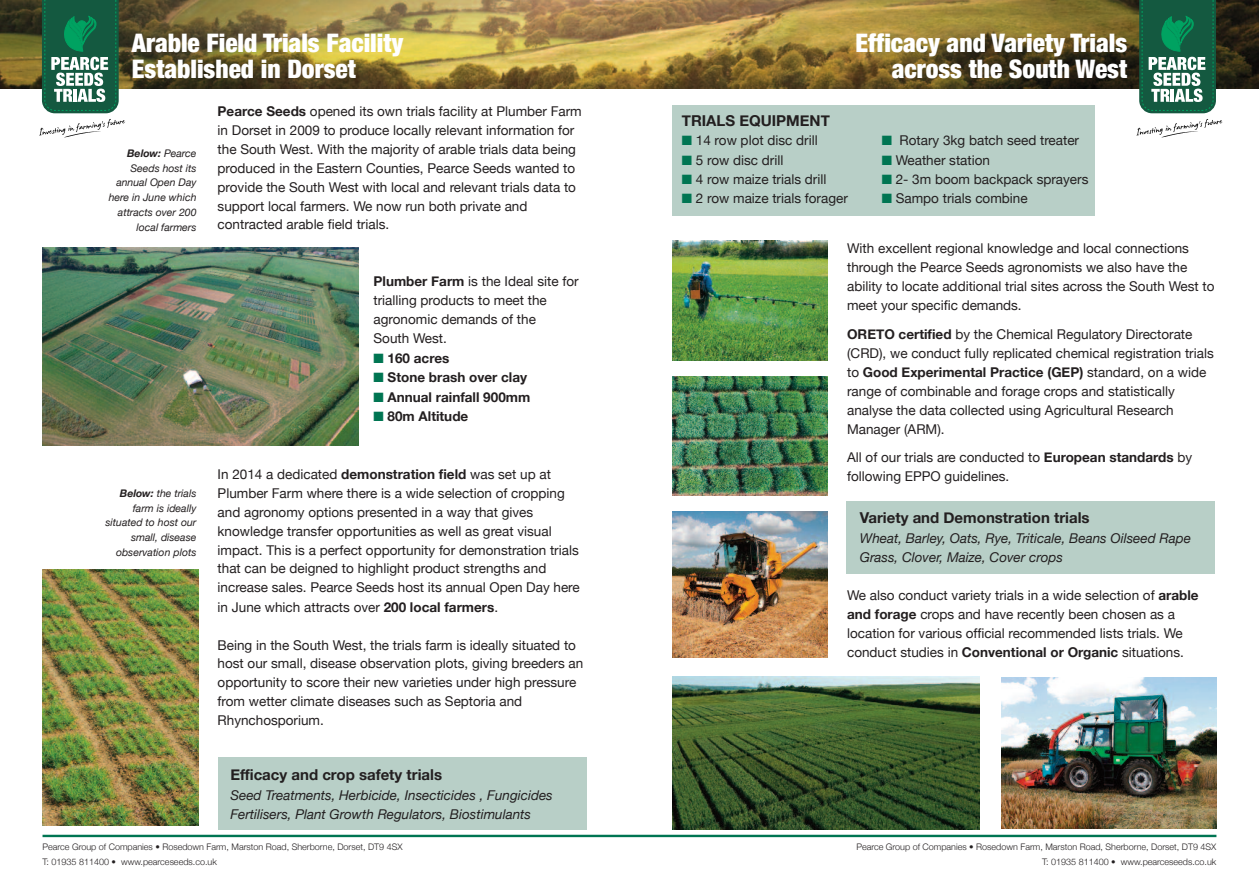
<style>
.page{position:relative;width:1259px;height:893px;background:#fff}
.page>*{position:absolute;margin:0;border:0;box-sizing:border-box;transform-origin:0 0}
.t1{font:900 condensed 25.5px/25.5px "Helvetica Neue";color:#fff}
.t2{font:700 15px "Helvetica Neue";color:#231f20}
.t3{font:13.5px/18.9px "Helvetica Neue";color:#231f20}
.t4{font:italic 13.5px/19px "Helvetica Neue";color:#231f20}
.t5{font:700 13.5px "Helvetica Neue";color:#231f20}
.t6{font:italic 10.5px/14.9px "Helvetica Neue";color:#231f20;text-align:right}
.t7{font:300 9px/15px "Helvetica Neue";color:#231f20}
.s1{color:#007552}
.s2{font-weight:700}
</style>
<div class="page">
<div style="left:218px;top:757px;width:369px;height:72px;background:#b8cfc7"></div>
<img style="left:0;top:0;width:1259px;height:88px">
<svg style="left:42px;top:0;width:77px;height:113px;background:#377961"></svg>
<svg style="left:39px;top:119px;width:86px;height:19px"></svg>
<svg style="left:1139px;top:0;width:77px;height:113px;background:#377961"></svg>
<svg style="left:1136px;top:119px;width:86px;height:19px"></svg>
<hr style="left:43px;top:835px;width:1173px;height:2px;background:#007552">
<img style="left:43px;top:247px;width:315px;height:198px">
<img style="left:43px;top:570px;width:155px;height:255px">
<img style="left:672px;top:241px;width:155px;height:119px">
<img style="left:672px;top:376px;width:155px;height:120px">
<img style="left:672px;top:511px;width:155px;height:147px">
<div style="left:672px;top:105px;width:422px;height:111px;background:#b8cfc7"></div>
<div style="left:846px;top:502px;width:369px;height:72px;background:#b8cfc7"></div>
<img style="left:672px;top:677px;width:307px;height:152px">
<img style="left:1001px;top:677px;width:215px;height:151px">
<h1 class="t1" style="left:132px;top:30px;width:273px">Arable Field Trials Facility<br>Established in Dorset</h1>
<h1 class="t1" style="left:855px;top:30px;width:273px;text-align:right">Efficacy and Variety Trials across the South West</h1>
<p class="t2" style="left:682px;top:111px;width:150px">TRIALS EQUIPMENT</p>
<p class="t3" style="left:682px;top:131px;width:137px"><span class="s1">■</span> 14 row plot disc drill</p>
<p class="t3" style="left:881px;top:131px;width:199px"><span class="s1">■</span> Rotary 3kg batch seed treater</p>
<p class="t3" style="left:682px;top:150px;width:103px"><span class="s1">■</span> 5 row disc drill</p>
<p class="t3" style="left:881px;top:150px;width:110px"><span class="s1">■</span> Weather station</p>
<p class="t3" style="left:682px;top:169px;width:146px"><span class="s1">■</span> 4 row maize trials drill</p>
<p class="t3" style="left:881px;top:169px;width:208px"><span class="s1">■</span> 2- 3m boom backpack sprayers</p>
<p class="t3" style="left:682px;top:189px;width:167px"><span class="s1">■</span> 2 row maize trials forager</p>
<p class="t3" style="left:881px;top:189px;width:147px"><span class="s1">■</span> Sampo trials combine</p>
<p class="t3" style="left:847px;top:239px;width:369px">With excellent regional knowledge and local connections through the Pearce Seeds agronomists we also have the ability to locate additional trial sites across the South West to meet your specific demands.</p>
<p class="t3" style="left:847px;top:324px;width:368px"><span class="s2">ORETO certified</span> by the Chemical Regulatory Directorate (CRD), we conduct fully replicated chemical registration trials to <span class="s2">Good Experimental Practice (GEP)</span> standard, on a wide range of combinable and forage crops and statistically analyse the data collected using Agricultural Research Manager (ARM).</p>
<p class="t3" style="left:847px;top:447px;width:347px">All of our trials are conducted to <span class="s2">European standards</span> by following EPPO guidelines.</p>
<p class="t2" style="left:860px;top:508px;width:231px">Variety and Demonstration trials</p>
<p class="t4" style="left:860px;top:528px;width:333px">Wheat, Barley, Oats, Rye, Triticale, Beans Oilseed Rape<br>Grass, Clover, Maize, Cover crops</p>
<p class="t3" style="left:847px;top:585px;width:353px">We also conduct variety trials in a wide selection of <span class="s2">arable and forage</span> crops and have recently been chosen as a location for various official recommended lists trials. We conduct studies in <span class="s2">Conventional or Organic</span> situations.</p>
<p class="t3" style="left:218px;top:101px;width:366px"><span class="s2">Pearce Seeds</span> opened its own trials facility at Plumber Farm in Dorset in 2009 to produce locally relevant information for the South West. With the majority of arable trials data being produced in the Eastern Counties, Pearce Seeds wanted to provide the South West with local and relevant trials data to support local farmers. We now run both private and contracted arable field trials.</p>
<p class="t6" style="left:109px;top:145px;width:89px"><span class="s2">Below:</span> Pearce<br>Seeds host its annual Open Day here in June which attracts over 200 local farmers</p>
<p class="t3" style="left:373px;top:272px;width:206px"><span class="s2">Plumber Farm</span> is the Ideal site for trialling products to meet the agronomic demands of the<br>South West.</p>
<p class="t5" style="left:373px;top:349px;width:77px"><span class="s1">■</span> 160 acres</p>
<p class="t5" style="left:373px;top:369px;width:155px"><span class="s1">■</span> Stone brash over clay</p>
<p class="t5" style="left:373px;top:389px;width:158px"><span class="s1">■</span> Annual rainfall 900mm</p>
<p class="t5" style="left:373px;top:408px;width:96px"><span class="s1">■</span> 80m Altitude</p>
<p class="t3" style="left:218px;top:464px;width:364px">In 2014 a dedicated <span class="s2">demonstration field</span> was set up at Plumber Farm where there is a wide selection of cropping and agronomy options presented in a way that gives knowledge transfer opportunities as well as great visual impact. This is a perfect opportunity for demonstration trials that can be deigned to highlight product strengths and increase sales. Pearce Seeds host its annual Open Day here in June which attracts over <span class="s2">200 local farmers</span>.</p>
<p class="t3" style="left:218px;top:635px;width:367px">Being in the South West, the trials farm is ideally situated to host our small, disease observation plots, giving breeders an opportunity to score their new varieties under high pressure from wetter climate diseases such as Septoria and Rhynchosporium.</p>
<p class="t6" style="left:106px;top:485px;width:92px"><span class="s2">Below:</span> the trials farm is ideally situated to host our small, disease observation plots</p>
<p class="t2" style="left:230px;top:765px;width:213px">Efficacy and crop safety trials</p>
<p class="t4" style="left:230px;top:785px;width:324px">Seed Treatments, Herbicide, Insecticides , Fungicides<br>Fertilisers, Plant Growth Regulators, Biostimulants</p>
<p class="t7" style="left:43px;top:839px;width:361px">Pearce Group of Companies • Rosedown Farm, Marston Road, Sherborne, Dorset, DT9 4SX<br>T: 01935 811400 • www.pearceseeds.co.uk</p>
<p class="t7" style="left:856px;top:839px;width:361px;text-align:right">Pearce Group of Companies • Rosedown Farm, Marston Road, Sherborne, Dorset, DT9 4SX<br>T: 01935 811400 • www.pearceseeds.co.uk</p>
</div>
